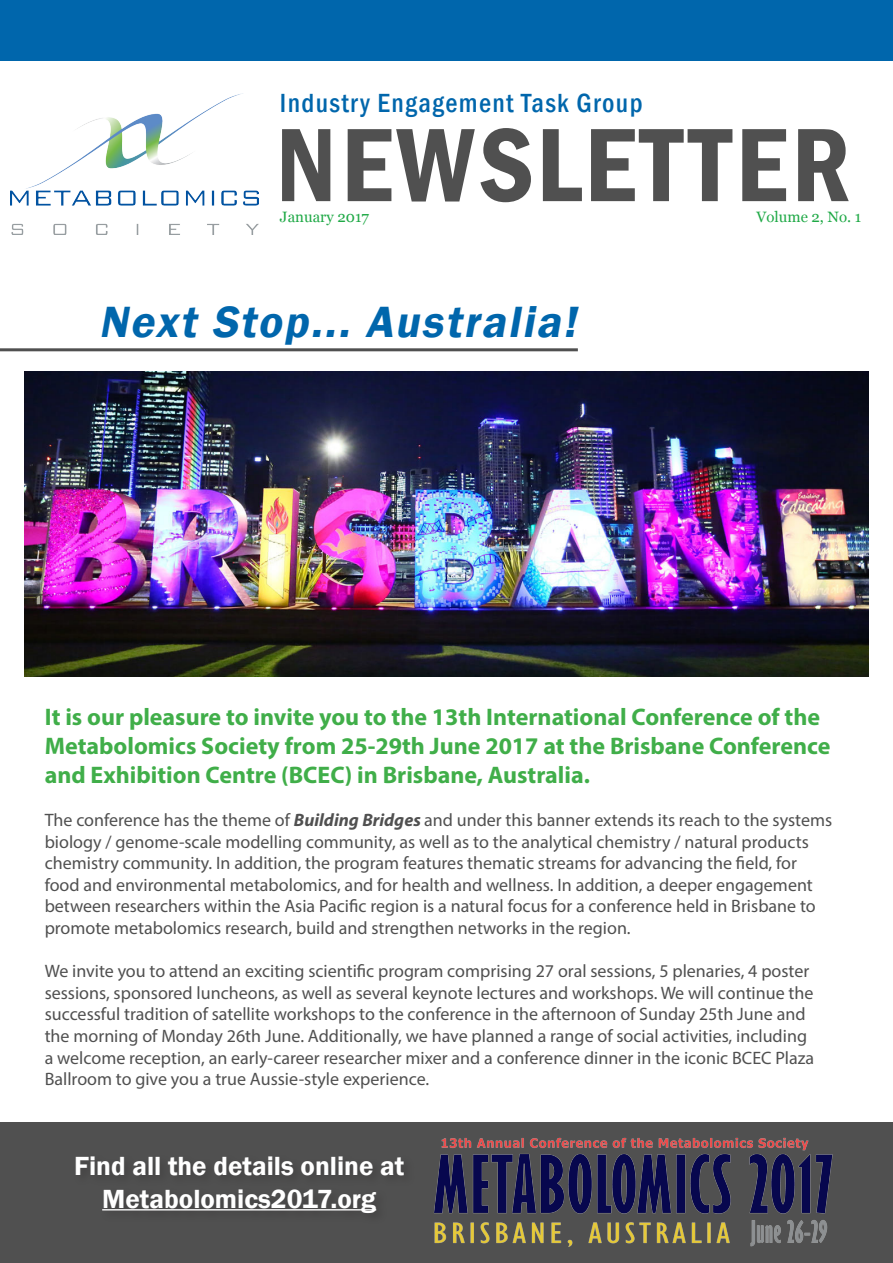
<style>
.page{position:relative;width:893px;height:1263px;background:#fff}
.page>*{position:absolute;margin:0;border:0;box-sizing:border-box;transform-origin:0 0}
.t1{font:600 condensed 108px "Franklin Gothic";letter-spacing:.04em;color:#505050}
.t2{font:italic 600 45px "Franklin Gothic";color:#0066ac}
.t3{font:600 27px/33px "Franklin Gothic";color:#fff;text-align:center}
.t4{font:500 condensed 27px "Franklin Gothic";letter-spacing:.05em;color:#0066ac}
.t5{font:700 24px/28.8px "Myriad Pro";color:#40ae49}
.t6{font:18px/21.6px "Myriad Pro";color:#505050}
.t7{font:15px "Georgia";color:#1fa946}
.s1{font-weight:700;font-style:italic}
</style>
<div class="page">
<div style="left:0;top:0;width:893px;height:61px;background:#0066ac"></div>
<img style="left:10px;top:94px;width:248px;height:140px">
<img style="left:25px;top:372px;width:843px;height:305px">
<div style="left:0;top:1122px;width:893px;height:141px;background:#505050"></div>
<hr style="left:102px;top:1209px;width:274px;height:1px;background:#fff">
<img style="left:434px;top:1137px;width:399px;height:110px">
<hr style="left:0;top:348px;width:578px;height:3px;background:#505050">
<h3 class="t4" style="left:280px;top:86px;width:364px">Industry Engagement Task Group</h3>
<h1 class="t1" style="left:276px;top:93px;width:576px">NEWSLETTER</h1>
<p class="t7" style="left:280px;top:208px;width:91px">January 2017</p>
<p class="t7" style="left:756px;top:208px;width:106px">Volume 2, No. 1</p>
<h2 class="t2" style="left:99px;top:295px;width:489px">Next Stop... Australia!</h2>
<h3 class="t5" style="left:45px;top:702px;width:787px">It is our pleasure to invite you to the 13th International Conference of the<br>Metabolomics Society from 25-29th June 2017 at the Brisbane Conference and Exhibition Centre (BCEC) in Brisbane, Australia.</h3>
<p class="t6" style="left:45px;top:809px;width:789px">The conference has the theme of <span class="s1">Building Bridges</span> and under this banner extends its reach to the systems biology / genome-scale modelling community, as well as to the analytical chemistry / natural products chemistry community. In addition, the program features thematic streams for advancing the field, for food and environmental metabolomics, and for health and wellness. In addition, a deeper engagement between researchers within the Asia Pacific region is a natural focus for a conference held in Brisbane to promote metabolomics research, build and strengthen networks in the region.</p>
<p class="t6" style="left:45px;top:960px;width:771px">We invite you to attend an exciting scientific program comprising 27 oral sessions, 5 plenaries, 4 poster sessions, sponsored luncheons, as well as several keynote lectures and workshops. We will continue the successful tradition of satellite workshops to the conference in the afternoon of Sunday 25th June and the morning of Monday 26th June. Additionally, we have planned a range of social activities, including a welcome reception, an early-career researcher mixer and a conference dinner in the iconic BCEC Plaza Ballroom to give you a true Aussie-style experience.</p>
<h3 class="t3" style="left:74px;top:1149px;width:332px">Find all the details online at<br>Metabolomics2017.org</h3>
</div>
